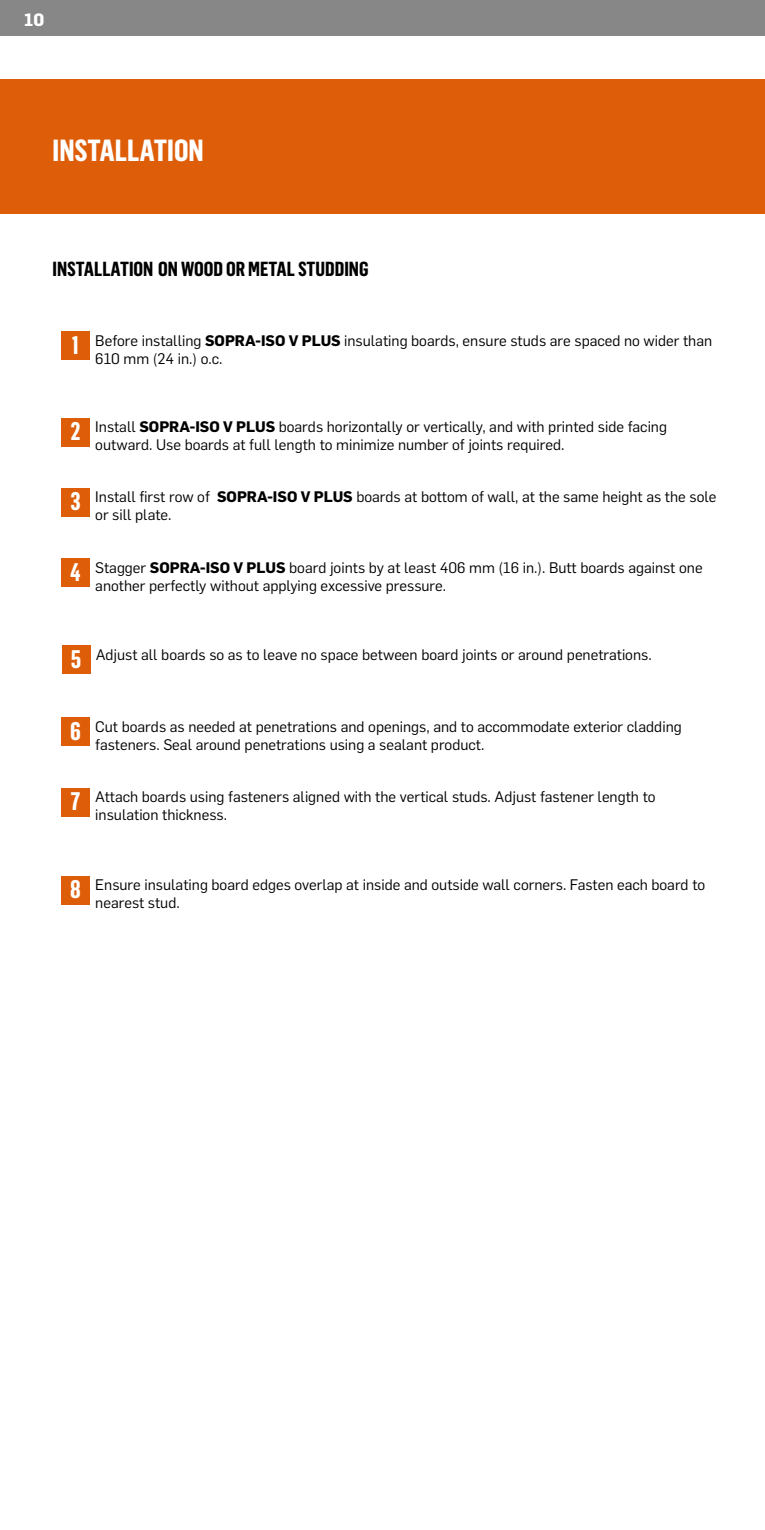
<style>
.page{position:relative;width:765px;height:1530px;background:#fff}
.page>*{position:absolute;margin:0;border:0;box-sizing:border-box;transform-origin:0 0}
.t1{font:700 30px "Flama Condensed";color:#fff}
.t2{font:700 20px "Flama Condensed";color:#000}
.t3{font:700 17.5px "Flama";color:#fff}
.t4{font:15px/18px "Flama";color:#000}
.s1{font-family:"Flama Condensed";font-weight:700;font-size:25px;color:#fff}
.s2{font-weight:700}
</style>
<div class="page">
<div style="left:0;top:0;width:765px;height:36px;background:#878787"></div>
<div style="left:0;top:79px;width:765px;height:135px;background:#de5d09"></div>
<div style="left:62px;top:332px;width:28px;height:28px;background:#de5d09"></div>
<div style="left:62px;top:418px;width:28px;height:28px;background:#de5d09"></div>
<div style="left:62px;top:488px;width:28px;height:29px;background:#de5d09"></div>
<div style="left:62px;top:558px;width:28px;height:29px;background:#de5d09"></div>
<div style="left:62px;top:646px;width:28px;height:28px;background:#de5d09"></div>
<div style="left:62px;top:718px;width:28px;height:28px;background:#de5d09"></div>
<div style="left:62px;top:788px;width:28px;height:28px;background:#de5d09"></div>
<div style="left:62px;top:876px;width:28px;height:29px;background:#de5d09"></div>
<p class="t3" style="left:24px;top:7px;width:22px">10</p>
<h1 class="t1" style="left:53px;top:131px;width:153px">INSTALLATION</h1>
<h2 class="t2" style="left:53px;top:257px;width:317px">INSTALLATION ON WOOD OR METAL STUDDING</h2>
<p class="t4" style="left:95px;top:331px;width:618px;text-indent:-23px"><span class="s1">1</span> Before installing <span class="s2">SOPRA-ISO V PLUS</span> insulating boards, ensure studs are spaced no wider than<br>610 mm (24 in.) o.c.</p>
<p class="t4" style="left:95px;top:417px;width:573px;text-indent:-25px"><span class="s1">2</span> Install <span class="s2">SOPRA-ISO V PLUS</span> boards horizontally or vertically, and with printed side facing outward. Use boards at full length to minimize number of joints required.</p>
<p class="t4" style="left:95px;top:487px;width:623px;text-indent:-25px"><span class="s1">3</span> Install first row of <span class="s2">SOPRA-ISO V PLUS</span> boards at bottom of wall, at the same height as the sole or sill plate.</p>
<p class="t4" style="left:95px;top:557px;width:609px;text-indent:-25px"><span class="s1">4</span> Stagger <span class="s2">SOPRA-ISO V PLUS</span> board joints by at least 406 mm (16 in.). Butt boards against one another perfectly without applying excessive pressure.</p>
<p class="t4" style="left:71px;top:645px;width:583px"><span class="s1">5</span> Adjust all boards so as to leave no space between board joints or around penetrations.</p>
<p class="t4" style="left:95px;top:717px;width:588px;text-indent:-25px"><span class="s1">6</span> Cut boards as needed at penetrations and openings, and to accommodate exterior cladding fasteners. Seal around penetrations using a sealant product.</p>
<p class="t4" style="left:95px;top:787px;width:562px;text-indent:-25px"><span class="s1">7</span> Attach boards using fasteners aligned with the vertical studs. Adjust fastener length to insulation thickness.</p>
<p class="t4" style="left:95px;top:875px;width:611px;text-indent:-25px"><span class="s1">8</span> Ensure insulating board edges overlap at inside and outside wall corners. Fasten each board to nearest stud.</p>
</div>
